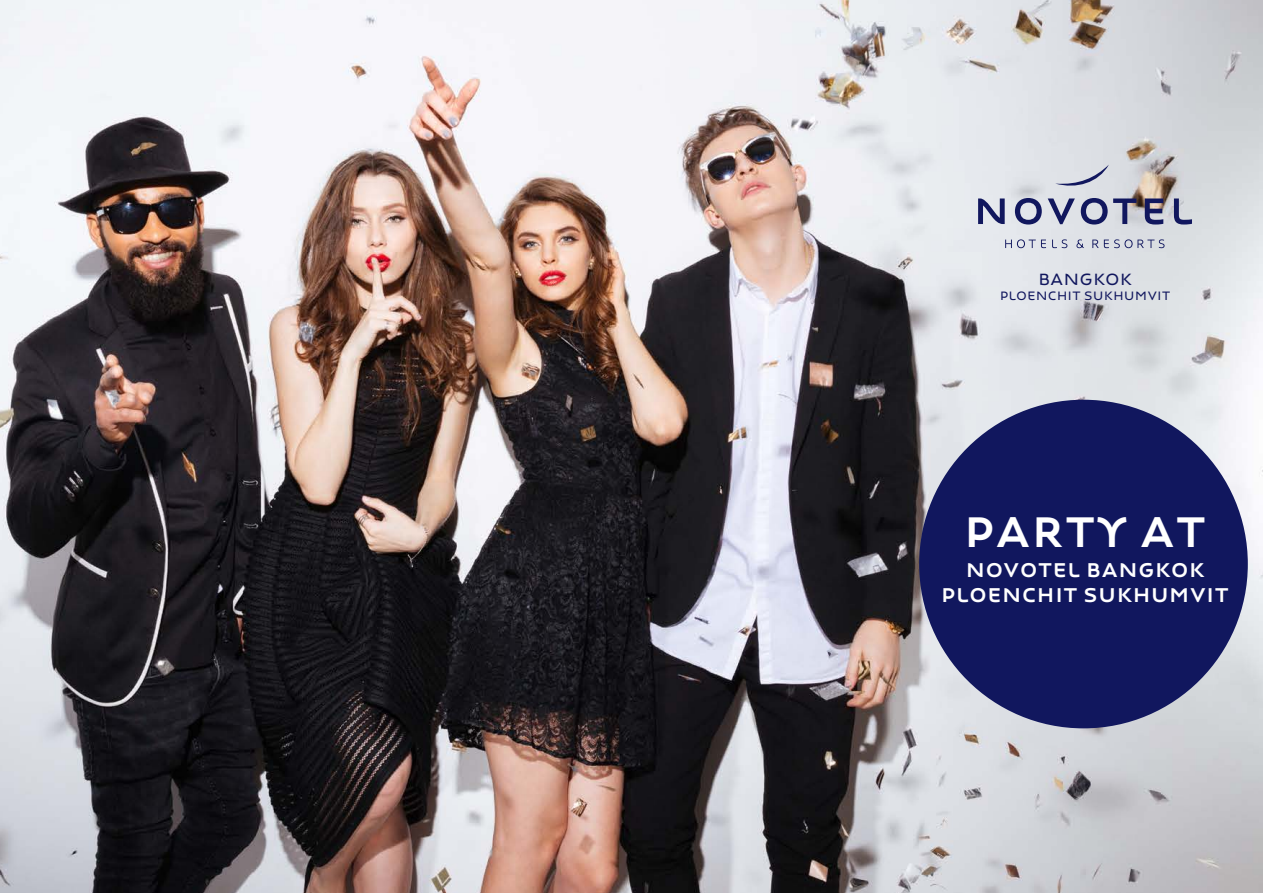
<style>
.page{position:relative;width:1263px;height:893px;background:#fff}
.page>*{position:absolute;margin:0;border:0;box-sizing:border-box;transform-origin:0 0}
.t1{font:500 45.6px "Novotype";color:#fff}
.t2{font:500 21.3px/25.5px "Novotype";color:#fff;text-align:center}
.t3{font:17.4px "Novotype";color:#11175e}
.t4{font:13.05px "Novotype";color:#11175e}
</style>
<div class="page">
<img style="left:0;top:0;width:1263px;height:893px">
<div style="left:919px;top:400px;width:329px;height:328px;background:#11175e;border-radius:50%"></div>
<svg style="left:1005px;top:239px;width:159px;height:9px"></svg>
<svg style="left:1055px;top:165px;width:54px;height:24px"></svg>
<svg style="left:978px;top:198px;width:27px;height:26px"></svg>
<svg style="left:1015px;top:198px;width:27px;height:27px"></svg>
<svg style="left:1048px;top:198px;width:27px;height:26px"></svg>
<svg style="left:1081px;top:198px;width:55px;height:27px"></svg>
<svg style="left:1145px;top:198px;width:18px;height:27px"></svg>
<svg style="left:1174px;top:198px;width:18px;height:27px"></svg>
<p class="t3" style="left:1038px;top:269px;width:96px">BANGKOK</p>
<p class="t4" style="left:1000px;top:288px;width:172px">PLOENCHIT SUKHUMVIT</p>
<h1 class="t1" style="left:963px;top:504px;width:245px">PARTY AT</h1>
<p class="t2" style="left:941px;top:557px;width:290px">NOVOTEL BANGKOK<br>PLOENCHIT SUKHUMVIT</p>
</div>
